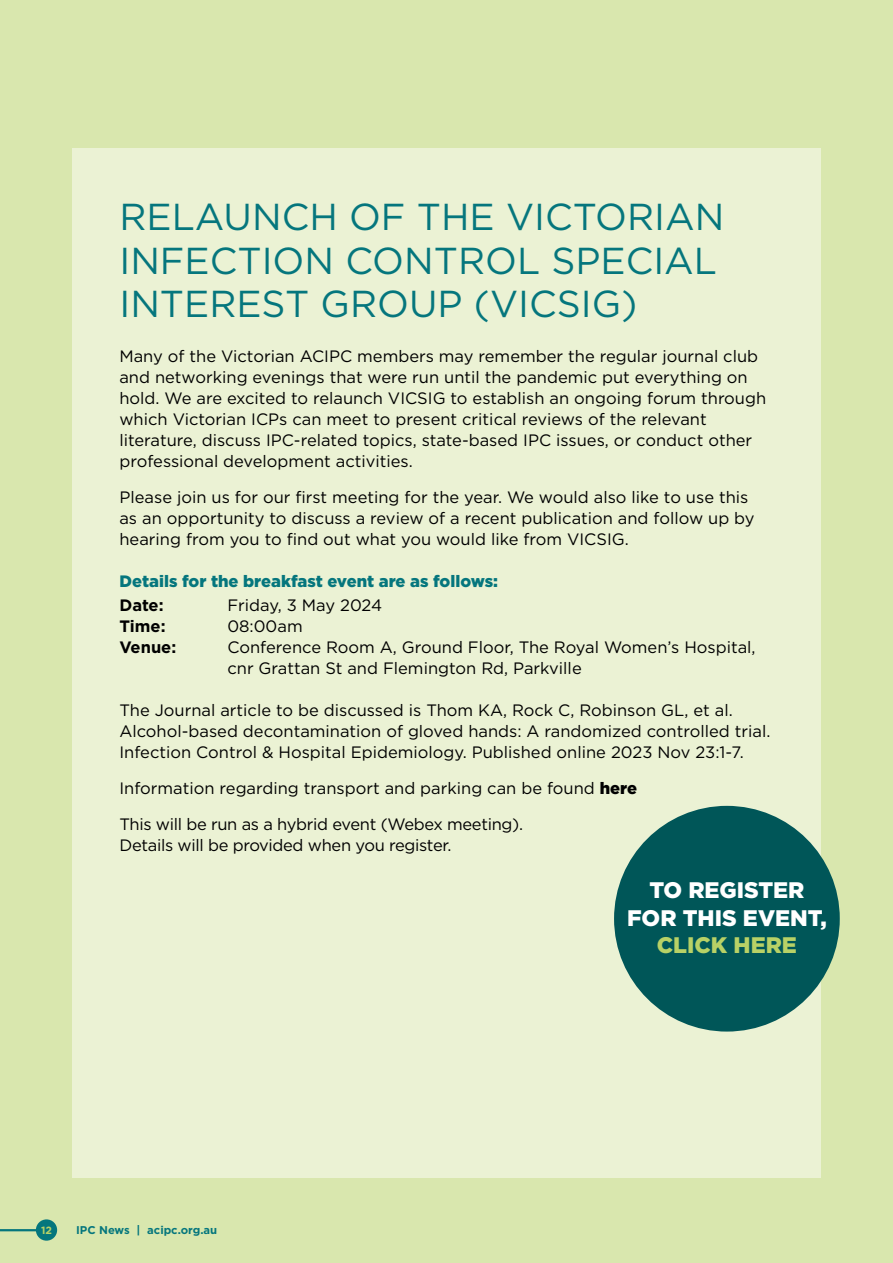
<style>
.page{position:relative;width:893px;height:1263px;background:#d9e7ae}
.page>*{position:absolute;margin:0;border:0;box-sizing:border-box;transform-origin:0 0}
.t1{font:37.5px/43.2px "Gotham";color:#05767d}
.t2{font:900 22.5px/27.8px "Gotham";color:#fff;text-align:center}
.t3{font:900 22.5px "Gotham";color:#b8d166}
.t4{font:16.5px/21px "Gotham";color:#000}
.t5{font:900 16.5px "Gotham";color:#05767d}
.t6{font:16.5px "Gotham";letter-spacing:-.02em;color:#000}
.t7{font:700 16.5px "Gotham";color:#000}
.t8{font:700 11.25px "Gotham";color:#05767d}
.t9{font:700 10.5px "Gotham";color:#b8d166}
.s1{font-weight:900}
</style>
<div class="page">
<div style="left:72px;top:149px;width:749px;height:1029px;background:#ebf2d4"></div>
<div style="left:614px;top:806px;width:226px;height:225px;background:#005658;border-radius:50%"></div>
<div style="left:36px;top:1219px;width:21px;height:22px;background:#05767d;border-radius:50%"></div>
<hr style="left:0;top:1229px;width:39px;height:2px;background:#05767d">
<h1 class="t1" style="left:119px;top:195px;width:606px">RELAUNCH OF THE VICTORIAN<br>INFECTION CONTROL SPECIAL<br>INTEREST GROUP (VICSIG)</h1>
<p class="t4" style="left:119px;top:345px;width:648px">Many of the Victorian ACIPC members may remember the regular journal club and networking evenings that were run until the pandemic put everything on hold. We are excited to relaunch VICSIG to establish an ongoing forum through which Victorian ICPs can meet to present critical reviews of the relevant literature, discuss IPC-related topics, state-based IPC issues, or conduct other professional development activities.</p>
<p class="t4" style="left:119px;top:486px;width:637px">Please join us for our first meeting for the year. We would also like to use this as an opportunity to discuss a review of a recent publication and follow up by hearing from you to find out what you would like from VICSIG.</p>
<p class="t5" style="left:119px;top:570px;width:380px">Details for the breakfast event are as follows:</p>
<p class="t7" style="left:119px;top:594px;width:46px">Date:</p>
<p class="t4" style="left:227px;top:594px;width:156px">Friday, 3 May 2024</p>
<p class="t7" style="left:119px;top:615px;width:48px">Time:</p>
<p class="t4" style="left:227px;top:615px;width:77px">08:00am</p>
<p class="t7" style="left:119px;top:636px;width:58px">Venue:</p>
<p class="t4" style="left:227px;top:636px;width:530px">Conference Room A, Ground Floor, The Royal Women’s Hospital, cnr Grattan St and Flemington Rd, Parkville</p>
<p class="t4" style="left:119px;top:699px;width:652px">The Journal article to be discussed is Thom KA, Rock C, Robinson GL, et al.<br>Alcohol-based decontamination of gloved hands: A randomized controlled trial.<br>Infection Control &amp; Hospital Epidemiology. Published online 2023 Nov 23:1-7.</p>
<p class="t4" style="left:119px;top:770px;width:519px;line-height:36px">Information regarding transport and parking can be found <span class="s1">here<br></span>This will be run as a hybrid event (Webex meeting).</p>
<p class="t6" style="left:119px;top:835px;width:333px">Details will be provided when you register.</p>
<h2 class="t2" style="left:627px;top:876px;width:201px">TO REGISTER<br>FOR THIS EVENT,</h2>
<h2 class="t3" style="left:657px;top:930px;width:142px">CLICK HERE</h2>
<p class="t9" style="left:41px;top:1223px;width:12px">12</p>
<p class="t8" style="left:76px;top:1222px;width:143px">IPC News | acipc.org.au</p>
</div>
